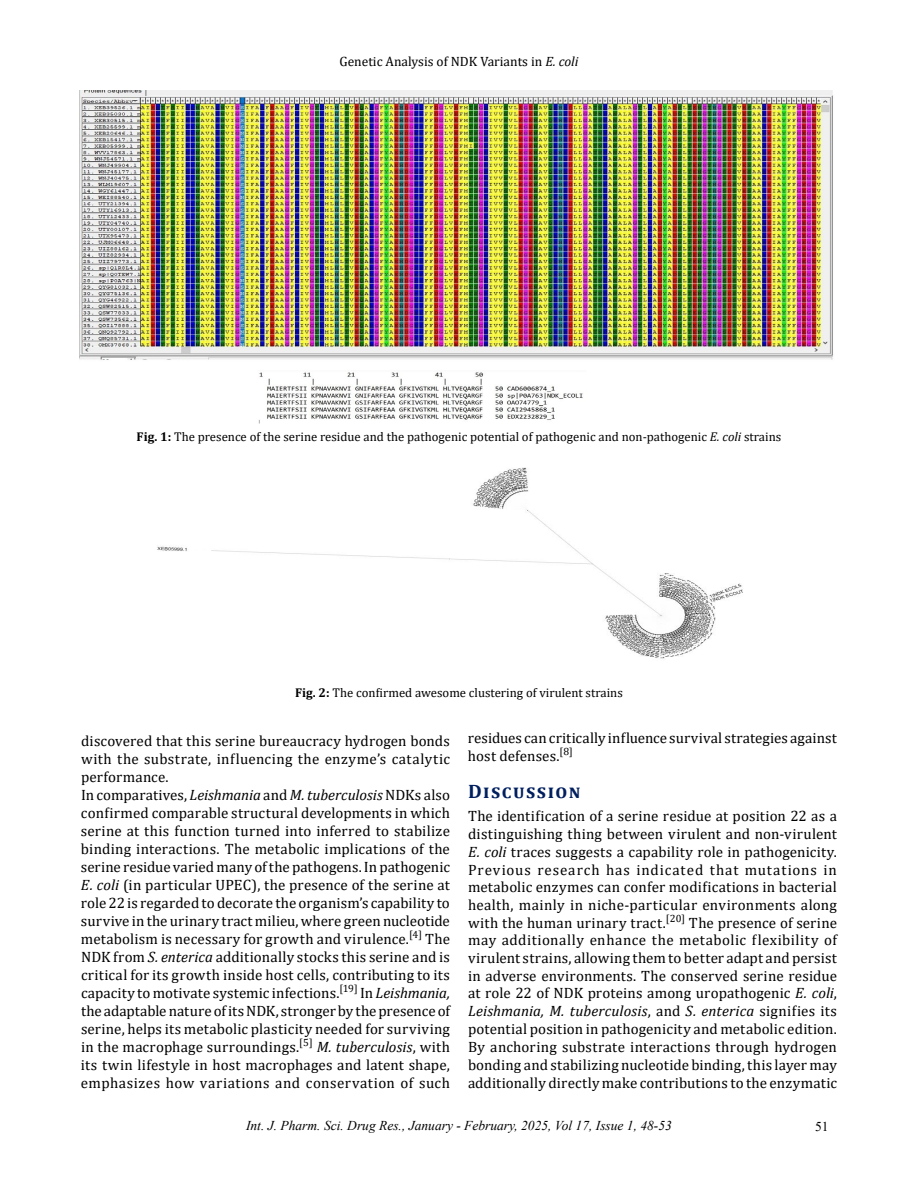
<style>
.page{position:relative;width:918px;height:1188px;background:#fff}
.page>*{position:absolute;margin:0;border:0;box-sizing:border-box;transform-origin:0 0}
.t1{font:700 19.5px "Cambria";color:#001f5f}
.t2{font:15px/18px "Cambria";letter-spacing:.01em;color:#000}
.t3{font:italic 13.5px "Times New Roman";color:#000}
.t4{font:13.5px "Cambria";color:#000}
.t5{font:13.5px "Times New Roman";color:#000}
.t6{font:12.75px "Cambria";color:#000}
.s1{font-style:italic}
.s2{font-weight:700}
</style>
<div class="page">
<img style="left:80px;top:90px;width:753px;height:334px">
<img style="left:157px;top:467px;width:586px;height:192px">
<p class="t4" style="left:339px;top:54px;width:241px">Genetic Analysis of NDK Variants in <span class="s1">E. coli</span></p>
<p class="t6" style="left:137px;top:430px;width:646px"><span class="s2">Fig. 1:</span> The presence of the serine residue and the pathogenic potential of pathogenic and non-pathogenic <span class="s1">E. coli</span> strains</p>
<p class="t6" style="left:295px;top:685px;width:329px"><span class="s2">Fig. 2:</span> The confirmed awesome clustering of virulent strains</p>
<p class="t2" style="left:81px;top:731px;width:371px">discovered that this serine bureaucracy hydrogen bonds with the substrate, influencing the enzyme’s catalytic performance.<br>In comparatives, <span class="s1">Leishmania</span> and <span class="s1">M. tuberculosis</span> NDKs also confirmed comparable structural developments in which serine at this function turned into inferred to stabilize binding interactions. The metabolic implications of the serine residue varied many of the pathogens. In pathogenic <span class="s1">E. coli</span> (in particular UPEC), the presence of the serine at role 22 is regarded to decorate the organism’s capability to survive in the urinary tract milieu, where green nucleotide metabolism is necessary for growth and virulence.<sup>[4]</sup> The NDK from <span class="s1">S. enterica</span> additionally stocks this serine and is critical for its growth inside host cells, contributing to its capacity to motivate systemic infections.<sup>[19]</sup> In <span class="s1">Leishmania, </span>the adaptable nature of its NDK, stronger by the presence of serine, helps its metabolic plasticity needed for surviving in the macrophage surroundings.<sup>[5]</sup> <span class="s1">M. tuberculosis</span>, with its twin lifestyle in host macrophages and latent shape, emphasizes how variations and conservation of such</p>
<p class="t2" style="left:468px;top:729px;width:370px">residues can critically influence survival strategies against host defenses.<sup>[8]</sup></p>
<h1 class="t1" style="left:468px;top:778px;width:114px">Discussion</h1>
<p class="t2" style="left:468px;top:807px;width:371px;text-align:justify">The identification of a serine residue at position 22 as a distinguishing thing between virulent and non-virulent <span class="s1">E. coli</span> traces suggests a capability role in pathogenicity.<br>Previous research has indicated that mutations in metabolic enzymes can confer modifications in bacterial health, mainly in niche-particular environments along with the human urinary tract.<sup>[20]</sup> The presence of serine may additionally enhance the metabolic flexibility of virulent strains, allowing them to better adapt and persist in adverse environments. The conserved serine residue at role 22 of NDK proteins among uropathogenic <span class="s1">E. coli</span>, <span class="s1">Leishmania, M. tuberculosis</span>, and <span class="s1">S. enterica</span> signifies its potential position in pathogenicity and metabolic edition.<br>By anchoring substrate interactions through hydrogen bonding and stabilizing nucleotide binding, this layer may additionally directly make contributions to the enzymatic</p>
<p class="t3" style="left:246px;top:1116px;width:427px">Int. J. Pharm. Sci. Drug Res., January - February, 2025, Vol 17, Issue 1, 48-53</p>
<p class="t5" style="left:815px;top:1117px;width:15px">51</p>
</div>
